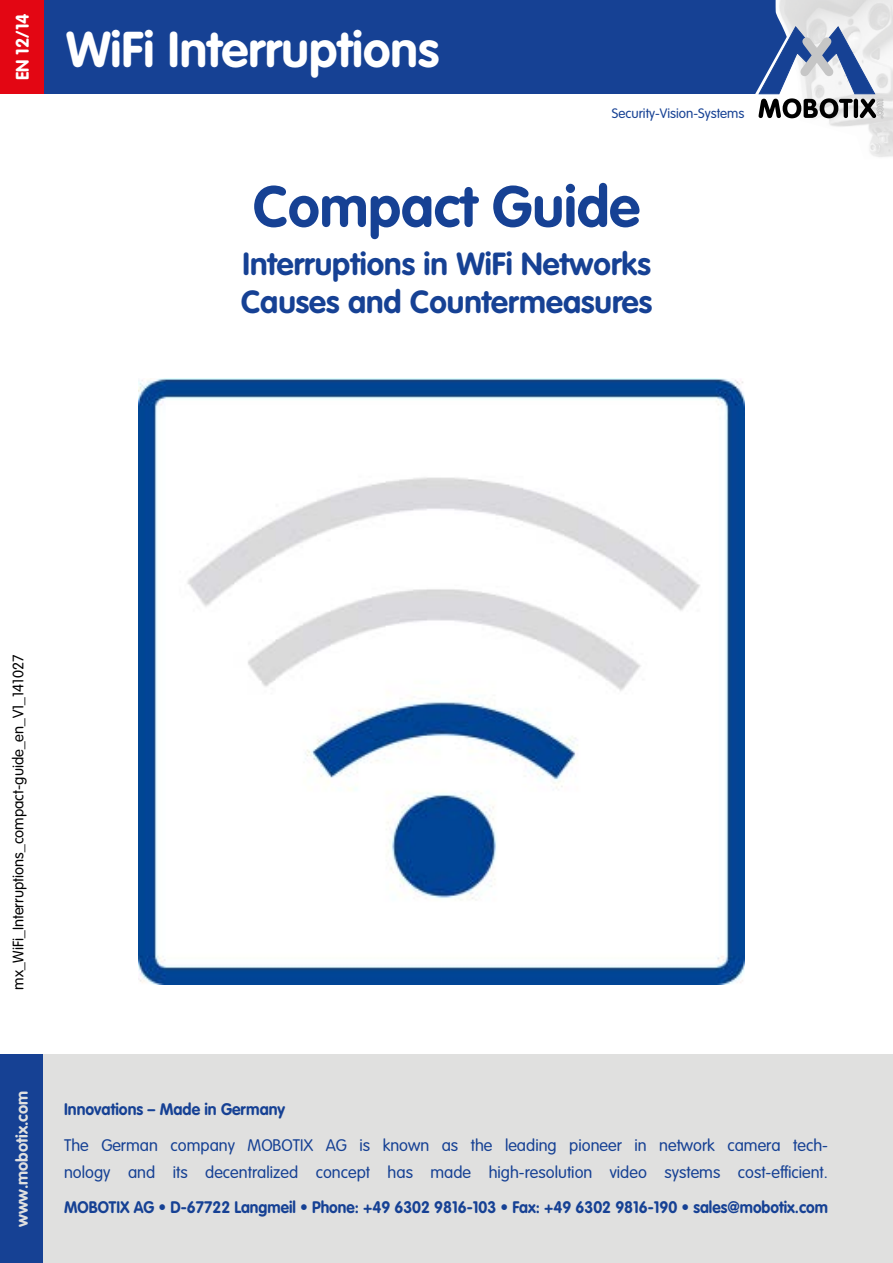
<style>
.page{position:relative;width:893px;height:1263px;background:#fff}
.page>*{position:absolute;margin:0;border:0;box-sizing:border-box;transform-origin:0 0}
.t1{font:700 57px "VAG Rounded LT Pro";color:#164194}
.t2{font:700 49.5px "VAG Rounded LT Pro";color:#fff}
.t3{font:700 31.5px/37.8px "VAG Rounded LT Pro";color:#164194}
.t4{font:700 18px "VAG Rounded LT Pro";color:#fff}
.t5{font:300 16.5px/27px "VAG Rounded LT Pro";color:#164194}
.t6{font:700 16.5px "VAG Rounded LT Pro";color:#164194;scale:.94 1}
.t7{font:700 16.5px "VAG Rounded LT Pro";color:#164194;scale:.96 1}
.t8{font:700 16.5px "VAG Rounded LT Pro";color:#e0e0df}
.t9{font:300 15px "VAG Rounded LT Pro";color:#000}
.t10{font:300 13.5px "VAG Rounded LT Pro";color:#164194}
</style>
<div class="page">
<div style="left:0;top:0;width:893px;height:94px;background:#164194"></div>
<img style="left:775px;top:0;width:118px;height:157px">
<svg style="left:755px;top:26px;width:128px;height:93px"></svg>
<div style="left:0;top:0;width:44px;height:94px;background:#e30613"></div>
<div style="left:0;top:1054px;width:893px;height:209px;background:#e0e0df"></div>
<div style="left:0;top:1054px;width:43px;height:209px;background:#164194"></div>
<img style="left:138px;top:378px;width:607px;height:606px">
<p class="t4" style="left:11px;top:80px;width:68px;rotate:-90deg">EN 12/14</p>
<h2 class="t2" style="left:66px;top:18px;width:374px">WiFi Interruptions</h2>
<p class="t10" style="left:612px;top:105px;width:134px">Security-Vision-Systems</p>
<h1 class="t1" style="left:253px;top:171px;width:388px">Compact Guide</h1>
<h3 class="t3" style="left:241px;top:246px;width:413px">Interruptions in WiFi Networks<br>Causes and Countermeasures</h3>
<p class="t9" style="left:9px;top:990px;width:336px;rotate:-90deg">mx_WiFi_Interruptions_compact-guide_en_V1_141027</p>
<p class="t8" style="left:12px;top:1227px;width:138px;rotate:-90deg">www.mobotix.com</p>
<p class="t7" style="left:64px;top:1099px;width:232px">Innovations – Made in Germany</p>
<p class="t5" style="left:64px;top:1132px;width:765px">The German company MOBOTIX AG is known as the leading pioneer in network camera tech&shy;nology and its decentralized concept has made high-resolution video systems cost-efficient.</p>
<p class="t6" style="left:64px;top:1197px;width:814px">MOBOTIX AG • D-67722 Langmeil • Phone: +49 6302 9816-103 • Fax: +49 6302 9816-190 • sales@mobotix.com</p>
</div>
